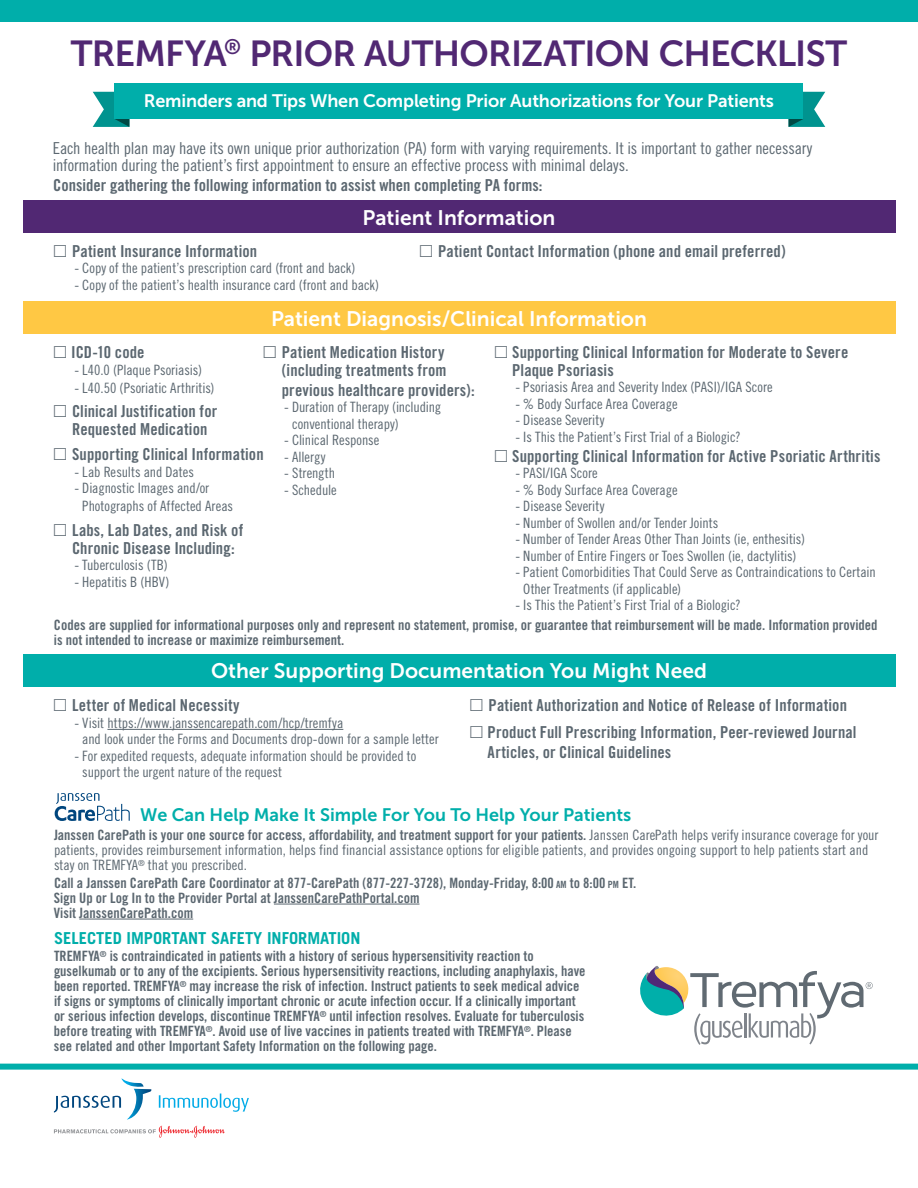
<style>
.page{position:relative;width:918px;height:1188px;background:#fff}
.page>*{position:absolute;margin:0;border:0;box-sizing:border-box;transform-origin:0 0}
.t1{font:36px "Museo Sans 700";letter-spacing:-.02em;color:#512873}
.t2{font:21px "Museo Sans 700";color:#fff}
.t3{font:18px "Museo Sans 700";letter-spacing:-.01em;color:#fff}
.t4{font:18px "Museo Sans 700";color:#00aeaa}
.t5{font:16.5px/18px "Trade Gothic LT Std Bd Cn 20";letter-spacing:.005em;color:#5b6770}
.t6{font:16.5px/16.5px "Trade Gothic LT Std Cn 18";letter-spacing:-.01em;color:#5b6770}
.t7{font:700 16.5px "Trade Gothic LT Std";color:#00aeaa}
.t8{font:14.25px/16.5px "Trade Gothic LT Std Cn 18";color:#5b6770}
.t9{font:14.25px/15px "Trade Gothic LT Std Bd Cn 20";color:#5b6770}
.s1{font-family:"Trade Gothic LT Std Cn 18"}
.s2{font-size:10.05px}
</style>
<div class="page">
<hr style="left:274px;top:904px;width:146px;height:1px;background:#5b6770">
<hr style="left:79px;top:919px;width:114px;height:1px;background:#5b6770">
<div style="left:0;top:0;width:918px;height:22px;background:#00aeaa"></div>
<div style="left:23px;top:200px;width:872px;height:33px;background:#512873"></div>
<hr style="left:107px;top:729px;width:236px;height:1px;background:#5b6770">
<div style="left:23px;top:301px;width:872px;height:33px;background:#ffc844"></div>
<div style="left:23px;top:654px;width:872px;height:32px;background:#00aeaa"></div>
<svg style="left:93px;top:92px;width:36px;height:35px"></svg>
<svg style="left:789px;top:92px;width:36px;height:35px"></svg>
<div style="left:115px;top:84px;width:688px;height:35px;background:#00aeaa"></div>
<svg style="left:55px;top:793px;width:75px;height:28px"></svg>
<div style="left:0;top:1064px;width:918px;height:6px;background:#00aeaa"></div>
<svg style="left:54px;top:1126px;width:171px;height:12px"></svg>
<svg style="left:159px;top:1094px;width:90px;height:18px"></svg>
<svg style="left:54px;top:1078px;width:97px;height:42px"></svg>
<svg style="left:640px;top:966px;width:233px;height:79px"></svg>
<h1 class="t1" style="left:71px;top:34px;width:778px">TREMFYA<sup>®</sup> PRIOR AUTHORIZATION CHECKLIST</h1>
<p class="t3" style="left:144px;top:90px;width:632px">Reminders and Tips When Completing Prior Authorizations for Your Patients</p>
<p class="t6" style="left:53px;top:140px;width:761px">Each health plan may have its own unique prior authorization (PA) form with varying requirements. It is important to gather necessary information during the patient’s first appointment to ensure an effective process with minimal delays.</p>
<p class="t5" style="left:53px;top:176px;width:491px">Consider gathering the following information to assist when completing PA forms:</p>
<h2 class="t2" style="left:363px;top:206px;width:194px">Patient Information</h2>
<p class="t5" style="left:72px;top:242px;width:187px">Patient Insurance Information</p>
<p class="t8" style="left:74px;top:260px;width:283px">- Copy of the patient’s prescription card (front and back)</p>
<p class="t8" style="left:74px;top:276px;width:306px">- Copy of the patient’s health insurance card (front and back)</p>
<p class="t5" style="left:438px;top:242px;width:349px">Patient Contact Information (phone and email preferred)</p>
<p class="t5" style="left:71px;top:343px;width:75px">ICD-10 code</p>
<p class="t8" style="left:74px;top:361px;width:129px">- L40.0 (Plaque Psoriasis)</p>
<p class="t8" style="left:74px;top:379px;width:142px">- L40.50 (Psoriatic Arthritis)</p>
<p class="t5" style="left:72px;top:402px;width:147px">Clinical Justification for<br>Requested Medication</p>
<p class="t5" style="left:72px;top:445px;width:193px">Supporting Clinical Information</p>
<p class="t8" style="left:74px;top:463px;width:121px">- Lab Results and Dates</p>
<p class="t8" style="left:82px;top:479px;width:152px;line-height:18px;text-indent:-8px">- Diagnostic Images and/or<br>Photographs of Affected Areas</p>
<p class="t5" style="left:72px;top:521px;width:173px">Labs, Lab Dates, and Risk of<br>Chronic Disease Including:</p>
<p class="t8" style="left:74px;top:557px;width:95px">- Tuberculosis (TB)</p>
<p class="t8" style="left:74px;top:573px;width:97px">- Hepatitis B (HBV)</p>
<h2 class="t2" style="left:271px;top:307px;width:377px">Patient Diagnosis/Clinical Information</h2>
<p class="t5" style="left:282px;top:343px;width:166px">Patient Medication History (including treatments from</p>
<p class="t5" style="left:282px;top:381px;width:194px">previous healthcare providers):</p>
<p class="t8" style="left:292px;top:399px;width:151px;text-indent:-8px">- Duration of Therapy (including conventional therapy)</p>
<p class="t8" style="left:284px;top:432px;width:97px">- Clinical Response</p>
<p class="t8" style="left:284px;top:448px;width:43px">- Allergy</p>
<p class="t8" style="left:284px;top:465px;width:53px">- Strength</p>
<p class="t8" style="left:284px;top:481px;width:54px">- Schedule</p>
<p class="t5" style="left:512px;top:343px;width:338px">Supporting Clinical Information for Moderate to Severe<br>Plaque Psoriasis</p>
<p class="t8" style="left:515px;top:379px;width:259px">- Psoriasis Area and Severity Index (PASI)/IGA Score</p>
<p class="t8" style="left:515px;top:395px;width:164px">- % Body Surface Area Coverage</p>
<p class="t8" style="left:515px;top:412px;width:91px">- Disease Severity</p>
<p class="t8" style="left:515px;top:428px;width:227px">- Is This the Patient’s First Trial of a Biologic?</p>
<p class="t5" style="left:512px;top:447px;width:370px">Supporting Clinical Information for Active Psoriatic Arthritis</p>
<p class="t8" style="left:515px;top:465px;width:84px">- PASI/IGA Score</p>
<p class="t8" style="left:515px;top:481px;width:164px">- % Body Surface Area Coverage</p>
<p class="t8" style="left:515px;top:498px;width:91px">- Disease Severity</p>
<p class="t8" style="left:515px;top:514px;width:204px">- Number of Swollen and/or Tender Joints</p>
<p class="t8" style="left:515px;top:531px;width:291px">- Number of Tender Areas Other Than Joints (ie, enthesitis)</p>
<p class="t8" style="left:515px;top:547px;width:283px">- Number of Entire Fingers or Toes Swollen (ie, dactylitis)</p>
<p class="t8" style="left:523px;top:564px;width:354px;text-indent:-8px">- Patient Comorbidities That Could Serve as Contraindications to Certain<br>Other Treatments (if applicable)</p>
<p class="t8" style="left:515px;top:597px;width:227px">- Is This the Patient’s First Trial of a Biologic?</p>
<p class="t9" style="left:54px;top:618px;width:825px">Codes are supplied for informational purposes only and represent no statement, promise, or guarantee that reimbursement will be made. Information provided is not intended to increase or maximize reimbursement.</p>
<h2 class="t2" style="left:211px;top:659px;width:497px">Other Supporting Documentation You Might Need</h2>
<p class="t5" style="left:72px;top:696px;width:169px">Letter of Medical Necessity</p>
<p class="t8" style="left:82px;top:714px;width:358px;text-indent:-8px">- Visit https://www.janssencarepath.com/hcp/tremfya<br>and look under the Forms and Documents drop-down for a sample letter</p>
<p class="t8" style="left:82px;top:747px;width:336px;text-indent:-8px">- For expedited requests, adequate information should be provided to support the urgent nature of the request</p>
<p class="t5" style="left:488px;top:692px;width:370px;line-height:26.5px">Patient Authorization and Notice of Release of Information<br>Product Full Prescribing Information, Peer-reviewed Journal</p>
<p class="t5" style="left:488px;top:743px;width:185px">Articles, or Clinical Guidelines</p>
<p class="t4" style="left:140px;top:804px;width:493px">We Can Help Make It Simple For You To Help Your Patients</p>
<p class="t9" style="left:54px;top:828px;width:826px">Janssen CarePath is your one source for access, affordability, and treatment support for your patients. <span class="s1">Janssen CarePath helps verify insurance coverage for your</span></p>
<p class="t8" style="left:54px;top:843px;width:816px;line-height:15px">patients, provides reimbursement information, helps find financial assistance options for eligible patients, and provides ongoing support to help patients start and stay on TREMFYA<sup>®</sup> that you prescribed.</p>
<p class="t9" style="left:54px;top:875px;width:584px">Call a Janssen CarePath Care Coordinator at 877-CarePath (877-227-3728), Monday-Friday, 8:00 <span class="s2">AM</span> to 8:00 <span class="s2">PM</span> ET.<br>Sign Up or Log In to the Provider Portal at JanssenCarePathPortal.com<br>Visit JanssenCarePath.com</p>
<p class="t7" style="left:54px;top:928px;width:308px">SELECTED IMPORTANT SAFETY INFORMATION</p>
<p class="t9" style="left:54px;top:949px;width:533px">TREMFYA<sup>®</sup> is contraindicated in patients with a history of serious hypersensitivity reaction to guselkumab or to any of the excipients. Serious hypersensitivity reactions, including anaphylaxis, have been reported. TREMFYA<sup>®</sup> may increase the risk of infection. Instruct patients to seek medical advice if signs or symptoms of clinically important chronic or acute infection occur. If a clinically important or serious infection develops, discontinue TREMFYA<sup>®</sup> until infection resolves. Evaluate for tuberculosis before treating with TREMFYA<sup>®</sup>. Avoid use of live vaccines in patients treated with TREMFYA<sup>®</sup>. Please see related and other Important Safety Information on the following page.</p>
</div>
